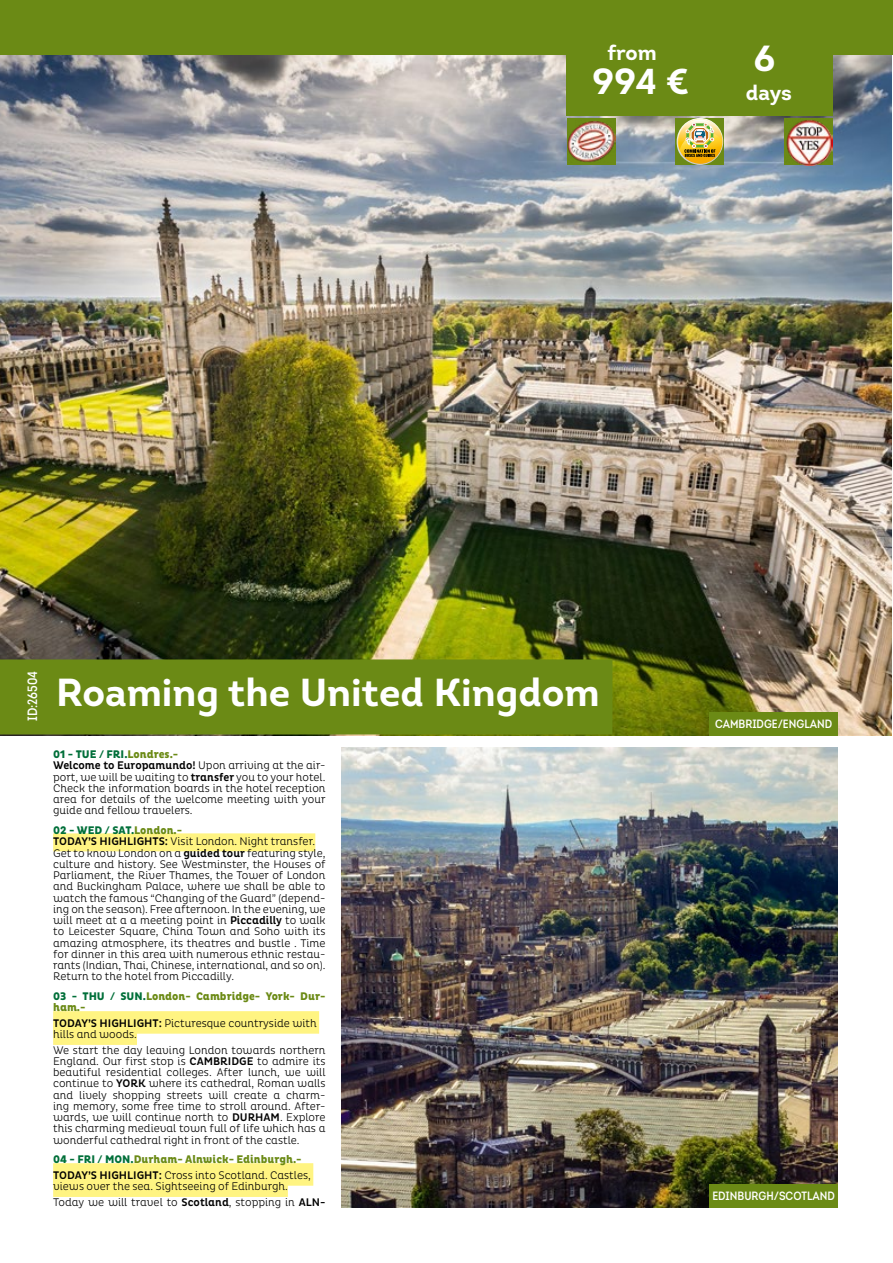
<style>
.page{position:relative;width:893px;height:1263px;background:#fff}
.page>*{position:absolute;margin:0;border:0;box-sizing:border-box;transform-origin:0 0}
.t1{font:700 39px "Intro";color:#fff}
.t2{font:700 36px "Intro";color:#fff}
.t3{font:700 21px "Intro";letter-spacing:-.005em;color:#fff}
.t4{font:600 13.5px "Intro Cond";color:#fff}
.t5{font:600 12px "Intro Cond";color:#fff}
.t6{font:300 11.25px/11.2px "Pluto Cond";color:#000}
.t7{font:800 11.25px/11.2px "Pluto Cond";color:#6b8a15}
.s1{font-weight:800;color:#006f39}
.s2{font-weight:800;color:#6b8a15}
.s3{font-weight:500}
.s4{color:#006f39}
.s5{font-weight:500;color:#000}
.s6{font-weight:300;color:#000}
</style>
<div class="page">
<img style="left:0;top:54px;width:892px;height:682px">
<img style="left:341px;top:747px;width:497px;height:461px">
<div style="left:0;top:0;width:893px;height:54px;background:#6b8a15"></div>
<div style="left:0;top:659px;width:612px;height:75px;background:#6b8a15"></div>
<div style="left:709px;top:712px;width:129px;height:24px;background:#6b8a15"></div>
<div style="left:709px;top:1184px;width:129px;height:24px;background:#6b8a15"></div>
<div style="left:53px;top:833px;width:262px;height:18px;background:#fff482"></div>
<div style="left:53px;top:1011px;width:266px;height:23px;background:#fff482"></div>
<div style="left:53px;top:1022px;width:84px;height:23px;background:#fff482"></div>
<div style="left:53px;top:1163px;width:260px;height:23px;background:#fff482"></div>
<div style="left:53px;top:1174px;width:235px;height:23px;background:#fff482"></div>
<div style="left:566px;top:3px;width:266px;height:113px;background:#6b8a15"></div>
<div style="left:567px;top:118px;width:49px;height:47px;background:#6b8a15"></div>
<img style="left:567px;top:121px;width:49px;height:41px">
<svg style="left:675px;top:118px;width:49px;height:47px"></svg>
<svg style="left:677px;top:118px;width:46px;height:47px;background:#bdaf51"></svg>
<svg style="left:784px;top:118px;width:49px;height:47px"></svg>
<img style="left:785px;top:118px;width:47px;height:47px">
<h3 class="t3" style="left:607px;top:39px;width:51px">from</h3>
<h2 class="t2" style="left:592px;top:59px;width:99px">994 €</h2>
<h2 class="t2" style="left:754px;top:36px;width:23px">6</h2>
<h3 class="t3" style="left:746px;top:79px;width:48px">days</h3>
<p class="t4" style="left:24px;top:721px;width:51px;rotate:-90deg">ID:26504</p>
<h1 class="t1" style="left:56px;top:668px;width:545px">Roaming the United Kingdom</h1>
<p class="t6" style="left:53px;top:749px;width:274px"><span class="s1">01 - TUE / FRI.</span><span class="s2">Londres.-<br></span><span class="s3">Welcome to Europamundo!</span> Upon arriving at the air&shy;port, we will be waiting to <span class="s3">transfer</span> you to your hotel.<br>Check the information boards in the hotel reception area for details of the welcome meeting with your guide and fellow travelers.</p>
<p class="t6" style="left:53px;top:825px;width:274px"><span class="s1">02 - WED / SAT.</span><span class="s2">London.-<br></span><span class="s3">TODAY’S HIGHLIGHTS:</span> Visit London. Night transfer.<br>Get to know London on a <span class="s3">guided tour</span> featuring style, culture and history. See Westminster, the Houses of Parliament, the River Thames, the Tower of London and Buckingham Palace, where we shall be able to watch the famous “Changing of the Guard” (depend&shy;ing on the season). Free afternoon. In the evening, we will meet at a a meeting point in <span class="s3">Piccadilly</span> to walk to Leicester Square, China Town and Soho with its amazing atmosphere, its theatres and bustle . Time for dinner in this area with numerous ethnic restau&shy;rants (Indian, Thai, Chinese, international, and so on).<br>Return to the hotel from Piccadilly.</p>
<p class="t7" style="left:53px;top:991px;width:274px"><span class="s4">03 - THU / SUN.</span>London- Cambridge- York- Dur&shy;ham.-</p>
<p class="t6" style="left:53px;top:1017px;width:265px"><span class="s3">TODAY’S HIGHLIGHT:</span> Picturesque countryside with hills and woods.</p>
<p class="t6" style="left:53px;top:1044px;width:274px;text-align:justify">We start the day leaving London towards northern England. Our first stop is <span class="s3">CAMBRIDGE</span> to admire its beautiful residential colleges. After lunch, we will continue to <span class="s3">YORK</span> where its cathedral, Roman walls and lively shopping streets will create a charm&shy;ing memory, some free time to stroll around. After&shy;wards, we will continue north to <span class="s3">DURHAM</span>. Explore this charming medieval town full of life which has a wonderful cathedral right in front of the castle.</p>
<p class="t7" style="left:53px;top:1152px;width:259px;line-height:15.5px"><span class="s4">04 - FRI / MON.</span>Durham- Alnwick- Edinburgh.-<br><span class="s5">TODAY’S HIGHLIGHT:</span> <span class="s6">Cross into Scotland. Castles,</span></p>
<p class="t6" style="left:53px;top:1179px;width:274px;line-height:15.5px">views over the sea. Sightseeing of Edinburgh.<br>Today we will travel to <span class="s3">Scotland</span>, stopping in <span class="s3">ALN-</span></p>
<p class="t5" style="left:715px;top:717px;width:119px">CAMBRIDGE/ENGLAND</p>
<p class="t5" style="left:712px;top:1188px;width:124px">EDINBURGH/SCOTLAND</p>
</div>
